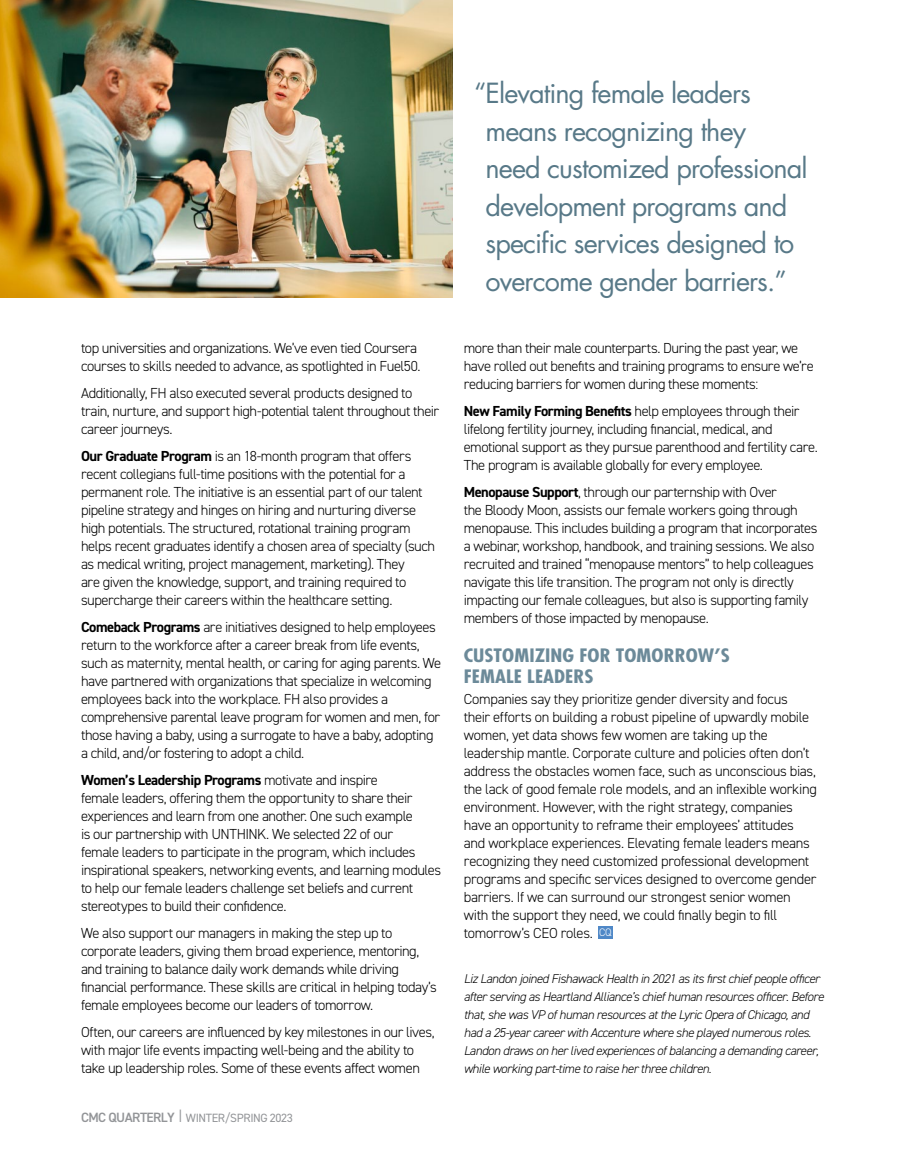
<style>
.page{position:relative;width:905px;height:1175px;background:#fff}
.page>*{position:absolute;margin:0;border:0;box-sizing:border-box;transform-origin:0 0}
.FEA_Deck{font:27px/37.5px "Futura Std";letter-spacing:-.035em;color:#587988}
.Fea_SH_2_Lines{font:700 condensed 18px/21px "Futura Std";letter-spacing:.005em;color:#6c8a99;scale:1.15 1}
.FEA_Text{font:300 14.55px/18px "DIN2014";letter-spacing:-.03em;color:#000}
.FEA_Bio_Source{font:italic 300 12.75px/18px "DIN2014";letter-spacing:-.035em;color:#000}
.FEA_Text-2{font:12px "DIN2014";letter-spacing:-.03em;color:#939598}
.t1{font:300 10.95px "DIN2014";color:#fff}
.s1{font-weight:700}
.s2{font-weight:600;font-size:13.5px}
.s3{font-weight:300;font-size:18px}
</style>
<div class="page">
<div style="left:598px;top:926px;width:15px;height:12px;background:#4f88c7"></div>
<img style="left:0;top:0;width:452px;height:297px">
<p class="FEA_Text" style="left:81px;top:339px;width:341px">top universities and organizations. We’ve even tied Coursera courses to skills needed to advance, as spotlighted in Fuel50.</p>
<p class="FEA_Text" style="left:81px;top:384px;width:359px">Additionally, FH also executed several products designed to train, nurture, and support high-potential talent throughout their career journeys.</p>
<p class="FEA_Text" style="left:81px;top:447px;width:356px"><span class="s1">Our Graduate Program</span> is an 18-month program that offers recent collegians full-time positions with the potential for a permanent role. The initiative is an essential part of our talent pipeline strategy and hinges on hiring and nurturing diverse high potentials. The structured, rotational training program helps recent graduates identify a chosen area of specialty (such as medical writing, project management, marketing). They<br>are given the knowledge, support, and training required to supercharge their careers within the healthcare setting.</p>
<p class="FEA_Text" style="left:81px;top:618px;width:361px"><span class="s1">Comeback Programs</span> are initiatives designed to help employees return to the workforce after a career break from life events, such as maternity, mental health, or caring for aging parents. We have partnered with organizations that specialize in welcoming employees back into the workplace. FH also provides a comprehensive parental leave program for women and men, for those having a baby, using a surrogate to have a baby, adopting a child, and/or fostering to adopt a child.</p>
<p class="FEA_Text" style="left:81px;top:771px;width:361px"><span class="s1">Women’s Leadership Programs</span> motivate and inspire<br>female leaders, offering them the opportunity to share their experiences and learn from one another. One such example<br>is our partnership with UNTHINK. We selected 22 of our<br>female leaders to participate in the program, which includes inspirational speakers, networking events, and learning modules to help our female leaders challenge set beliefs and current stereotypes to build their confidence.</p>
<p class="FEA_Text" style="left:81px;top:924px;width:357px">We also support our managers in making the step up to corporate leaders, giving them broad experience, mentoring, and training to balance daily work demands while driving financial performance. These skills are critical in helping today’s female employees become our leaders of tomorrow.</p>
<p class="FEA_Text" style="left:81px;top:1023px;width:355px">Often, our careers are influenced by key milestones in our lives, with major life events impacting well-being and the ability to take up leadership roles. Some of these events affect women</p>
<p class="FEA_Text-2" style="left:81px;top:1110px;width:213px"><span class="s2">CMC QUARTERLY</span> <span class="s3">I</span> WINTER/SPRING 2023</p>
<p class="FEA_Deck" style="left:485px;top:75px;width:323px;text-indent:-11px">“Elevating female leaders means recognizing they need customized professional development programs and specific services designed to overcome gender barriers.”</p>
<p class="FEA_Text" style="left:464px;top:339px;width:351px">more than their male counterparts. During the past year, we have rolled out benefits and training programs to ensure we’re reducing barriers for women during these moments:</p>
<p class="FEA_Text" style="left:464px;top:402px;width:355px"><span class="s1">New Family Forming Benefits</span> help employees through their lifelong fertility journey, including financial, medical, and emotional support as they pursue parenthood and fertility care.<br>The program is available globally for every employee.</p>
<p class="FEA_Text" style="left:464px;top:483px;width:355px"><span class="s1">Menopause Support</span>, through our parternship with Over<br>the Bloody Moon, assists our female workers going through menopause. This includes building a program that incorporates a webinar, workshop, handbook, and training sessions. We also recruited and trained “menopause mentors” to help colleagues navigate this life transition. The program not only is directly impacting our female colleagues, but also is supporting family members of those impacted by menopause.</p>
<p class="Fea_SH_2_Lines" style="left:464px;top:645px;width:233px">CUSTOMIZING FOR TOMORROW’S<br>FEMALE LEADERS</p>
<p class="FEA_Text" style="left:464px;top:690px;width:354px">Companies say they prioritize gender diversity and focus their efforts on building a robust pipeline of upwardly mobile women, yet data shows few women are taking up the leadership mantle. Corporate culture and policies often don’t address the obstacles women face, such as unconscious bias, the lack of good female role models, and an inflexible working environment. However, with the right strategy, companies have an opportunity to reframe their employees’ attitudes and workplace experiences. Elevating female leaders means recognizing they need customized professional development programs and specific services designed to overcome gender barriers. If we can surround our strongest senior women with the support they need, we could finally begin to fill tomorrow’s CEO roles.</p>
<p class="t1" style="left:599px;top:925px;width:14px">CQ</p>
<p class="FEA_Bio_Source" style="left:464px;top:970px;width:361px">Liz Landon joined Fishawack Health in 2021 as its first chief people officer after serving as Heartland Alliance’s chief human resources officer. Before that, she was VP of human resources at the Lyric Opera of Chicago, and had a 25-year career with Accenture where she played numerous roles.<br>Landon draws on her lived experiences of balancing a demanding career, while working part-time to raise her three children.</p>
</div>
